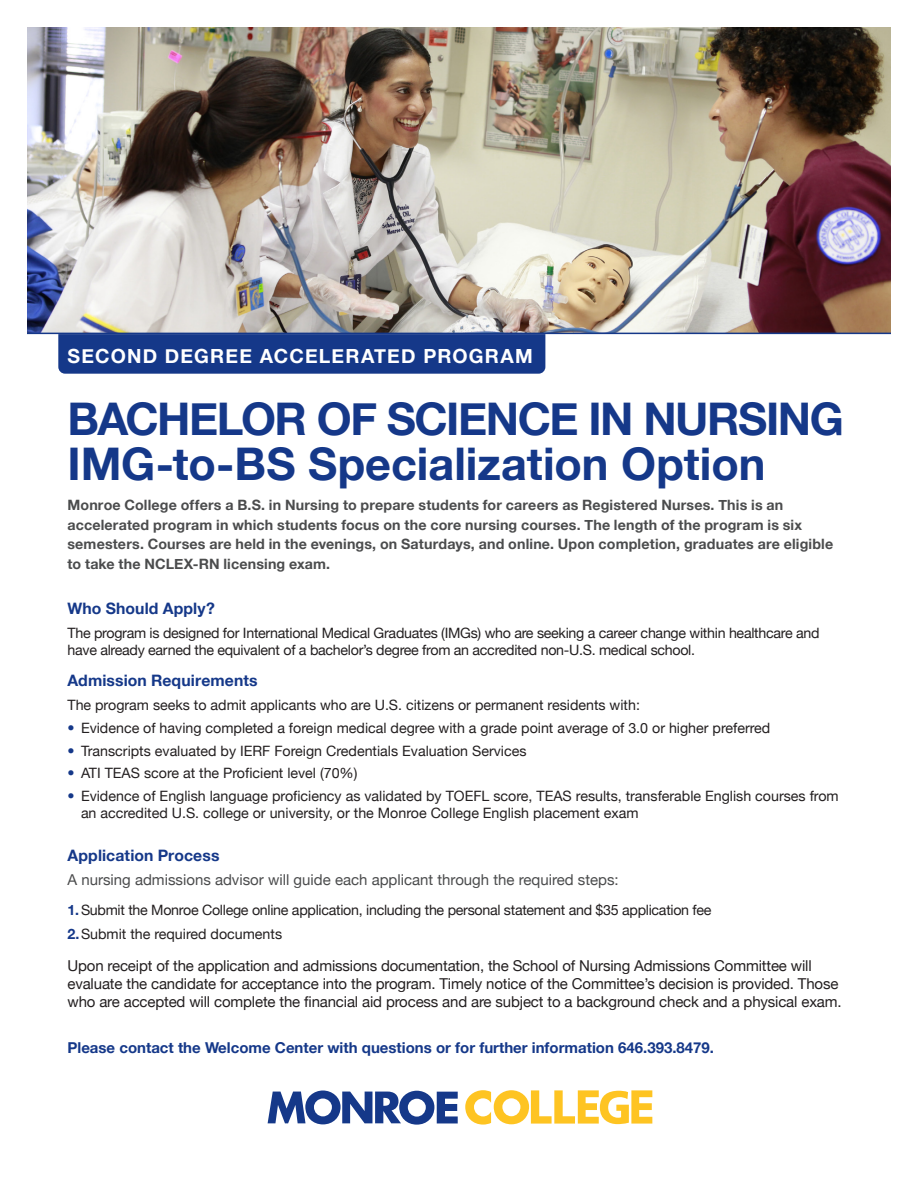
<style>
.page{position:relative;width:918px;height:1188px;background:#fff}
.page>*{position:absolute;margin:0;border:0;box-sizing:border-box;transform-origin:0 0}
.t1{font:700 45px/45px "Helvetica Neue";letter-spacing:-.01em;color:#153889}
.t2{font:700 19.5px "Helvetica Neue";letter-spacing:.06em;color:#fff}
.t3{font:700 15.75px "Helvetica Neue";letter-spacing:.005em;color:#153889}
.Body_10_12_12{font:15px/18px "Helvetica Neue";letter-spacing:-.01em;color:#231f20}
.t4{font:700 15px "Helvetica Neue";color:#153889}
.Body_10_11_5_11_5{font:15px "Helvetica Neue";color:#4b4c4d}
.Body_9_5_11_5_11_5{font:14.25px/17.2px "Helvetica Neue";color:#231f20}
.t5{font:700 14.25px/19.5px "Helvetica Neue";letter-spacing:.01em;color:#4b4c4d}
.Body_9_5_11_5_11_5-2{font:14.25px/17.2px "Helvetica Neue";letter-spacing:-.02em;color:#231f20}
.s1{font-family:"Helvetica";font-weight:300;color:#153889}
.s2{font-weight:700;color:#153889}
</style>
<div class="page">
<svg style="left:465px;top:1090px;width:187px;height:35px"></svg>
<svg style="left:268px;top:1091px;width:190px;height:34px"></svg>
<img style="left:27px;top:27px;width:864px;height:306px">
<div style="left:58px;top:334px;width:487px;height:40px;background:#153889"></div>
<hr style="left:27px;top:333px;width:864px;height:1px;background:#153889">
<h2 class="t2" style="left:68px;top:341px;width:467px">SECOND DEGREE ACCELERATED PROGRAM</h2>
<h1 class="t1" style="left:68px;top:398px;width:778px">BACHELOR OF SCIENCE IN NURSING<br>IMG-to-BS Specialization Option</h1>
<h2 class="t5" style="left:68px;top:496px;width:767px">Monroe College offers a B.S. in Nursing to prepare students for careers as Registered Nurses. This is an accelerated program in which students focus on the core nursing courses. The length of the program is six semesters. Courses are held in the evenings, on Saturdays, and online. Upon completion, graduates are eligible to take the NCLEX-RN licensing exam.</h2>
<h3 class="t3" style="left:68px;top:596px;width:149px">Who Should Apply?</h3>
<p class="Body_9_5_11_5_11_5-2" style="left:68px;top:625px;width:754px">The program is designed for International Medical Graduates (IMGs) who are seeking a career change within healthcare and have already earned the equivalent of a bachelor’s degree from an accredited non-U.S. medical school.</p>
<h3 class="t3" style="left:68px;top:668px;width:192px">Admission Requirements</h3>
<p class="Body_9_5_11_5_11_5" style="left:68px;top:698px;width:574px">The program seeks to admit applicants who are U.S. citizens or permanent residents with:</p>
<p class="Body_9_5_11_5_11_5" style="left:68px;top:720px;width:704px"><span class="s1">•</span> Evidence of having completed a foreign medical degree with a grade point average of 3.0 or higher preferred</p>
<p class="Body_9_5_11_5_11_5" style="left:68px;top:743px;width:460px"><span class="s1">•</span> Transcripts evaluated by IERF Foreign Credentials Evaluation Services</p>
<p class="Body_9_5_11_5_11_5" style="left:68px;top:766px;width:292px"><span class="s1">•</span> ATI TEAS score at the Proficient level (70%)</p>
<p class="Body_9_5_11_5_11_5" style="left:81px;top:788px;width:759px;text-indent:-14px"><span class="s1">•</span> Evidence of English language proficiency as validated by TOEFL score, TEAS results, transferable English courses from an accredited U.S. college or university, or the Monroe College English placement exam</p>
<h3 class="t3" style="left:68px;top:843px;width:154px">Application Process</h3>
<p class="Body_10_11_5_11_5" style="left:68px;top:868px;width:553px">A nursing admissions advisor will guide each applicant through the required steps:</p>
<p class="Body_9_5_11_5_11_5-2" style="left:68px;top:902px;width:646px"><span class="s2">1.</span>Submit the Monroe College online application, including the personal statement and $35 application fee</p>
<p class="Body_9_5_11_5_11_5" style="left:68px;top:926px;width:216px"><span class="s2">2.</span>Submit the required documents</p>
<p class="Body_10_12_12" style="left:68px;top:957px;width:776px">Upon receipt of the application and admissions documentation, the School of Nursing Admissions Committee will evaluate the candidate for acceptance into the program. Timely notice of the Committee’s decision is provided. Those who are accepted will complete the financial aid process and are subject to a background check and a physical exam.</p>
<h3 class="t4" style="left:68px;top:1036px;width:648px">Please contact the Welcome Center with questions or for further information 646.393.8479.</h3>
</div>
